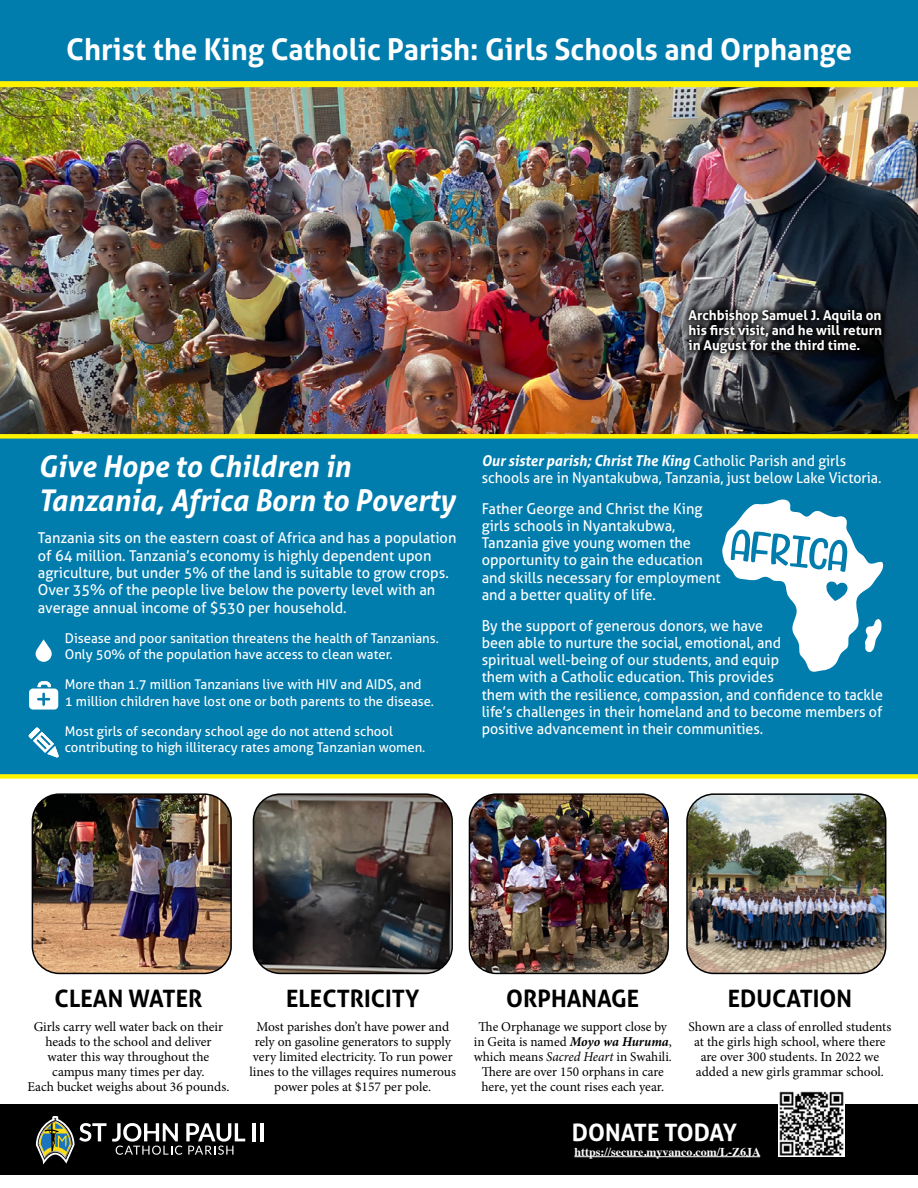
<style>
.page{position:relative;width:918px;height:1188px;background:#fff}
.page>*{position:absolute;margin:0;border:0;box-sizing:border-box;transform-origin:0 0}
.t1{font:700 30px "Aller";color:#fff}
.t2{font:italic 700 30px/34.5px "Aller";color:#fff;scale:.96 1}
.t3{font:700 24px "Aller";color:#000}
.t4{font:700 24px "Aller";color:#fff}
.t5{font:15px/17.2px "Aller";color:#fff}
.t6{font:15px/17.2px "Aller";color:#fff;scale:.95 1}
.t7{font:15px/17.2px "Aller";color:#fff;scale:.94 1}
.t8{font:13.5px/15px "Minion Pro";letter-spacing:-.005em;color:#000;text-align:center}
.t9{font:13.5px/16.5px "Aller";color:#fff}
.t10{font:700 13.5px/15px "Aller";color:#fff;text-align:justify}
.t11{font:700 12px "Times";color:#fff}
.s1{font-weight:700;font-style:italic}
.s2{font-style:italic}
</style>
<div class="page">
<img style="left:0;top:87px;width:918px;height:347px">
<div style="left:0;top:434px;width:918px;height:345px;background:#007cad"></div>
<div style="left:0;top:0;width:918px;height:87px;background:#007cad"></div>
<svg style="left:722px;top:499px;width:161px;height:174px"></svg>
<img style="left:32px;top:796px;width:198px;height:177px">
<div style="left:32px;top:793px;width:200px;height:181px;border:2px solid #000;border-radius:27px"></div>
<img style="left:253px;top:796px;width:198px;height:177px">
<div style="left:253px;top:793px;width:200px;height:181px;border:2px solid #000;border-radius:27px"></div>
<img style="left:469px;top:796px;width:198px;height:177px">
<div style="left:469px;top:793px;width:200px;height:181px;border:2px solid #000;border-radius:27px"></div>
<img style="left:689px;top:796px;width:197px;height:177px">
<div style="left:686px;top:793px;width:200px;height:181px;border:2px solid #000;border-radius:27px"></div>
<svg style="left:29px;top:727px;width:30px;height:30px"></svg>
<div style="left:29px;top:689px;width:29px;height:21px;background:#fff;border-radius:4px"></div>
<svg style="left:38px;top:681px;width:13px;height:6px"></svg>
<svg style="left:37px;top:693px;width:13px;height:13px"></svg>
<svg style="left:36px;top:639px;width:16px;height:23px"></svg>
<div style="left:0;top:1104px;width:918px;height:70px;background:#000"></div>
<hr style="left:253px;top:1123px;width:3px;height:18px;background:#fff">
<hr style="left:261px;top:1123px;width:3px;height:18px;background:#fff">
<svg style="left:36px;top:1116px;width:209px;height:48px"></svg>
<img style="left:778px;top:1091px;width:67px;height:66px">
<hr style="left:574px;top:1156px;width:186px;height:1px;background:#fff">
<div style="left:682px;top:303px;width:206px;height:57px;background:#000;opacity:.89"></div>
<p class="t1" style="left:66px;top:31px;width:787px">Christ the King Catholic Parish: Girls Schools and Orphange</p>
<p class="t10" style="left:689px;top:308px;width:195px">Archbishop Samuel J. Aquila on his first visit, and he will return in August for the third time.</p>
<p class="t2" style="left:38px;top:449px;width:436px">Give Hope to Children in<br>Tanzania, Africa Born to Poverty</p>
<p class="t5" style="left:38px;top:529px;width:420px">Tanzania sits on the eastern coast of Africa and has a population of 64 million. Tanzania’s economy is highly dependent upon agriculture, but under 5% of the land is suitable to grow crops.<br>Over 35% of the people live below the poverty level with an average annual income of $530 per household.</p>
<p class="t9" style="left:65px;top:630px;width:376px">Disease and poor sanitation threatens the health of Tanzanians.<br>Only 50% of the population have access to clean water.</p>
<p class="t9" style="left:65px;top:676px;width:371px">More than 1.7 million Tanzanians live with HIV and AIDS, and<br>1 million children have lost one or both parents to the disease.</p>
<p class="t9" style="left:65px;top:723px;width:362px">Most girls of secondary school age do not attend school contributing to high illiteracy rates among Tanzanian women.</p>
<p class="t7" style="left:482px;top:452px;width:427px"><span class="s1">Our sister parish; Christ The King</span> Catholic Parish and girls schools are in Nyantakubwa, Tanzania, just below Lake Victoria.</p>
<p class="t5" style="left:482px;top:500px;width:241px">Father George and Christ the King girls schools in Nyantakubwa,<br>Tanzania give young women the opportunity to gain the education and skills necessary for employment and a better quality of life.</p>
<p class="t6" style="left:482px;top:617px;width:424px">By the support of generous donors, we have<br>been able to nurture the social, emotional, and<br>spiritual well-being of our students, and equip<br>them with a Catholic education. This provides<br>them with the resilience, compassion, and confidence to tackle life’s challenges in their homeland and to become members of positive advancement in their communities.</p>
<p class="t3" style="left:55px;top:983px;width:149px">CLEAN WATER</p>
<p class="t8" style="left:27px;top:1019px;width:203px">Girls carry well water back on their heads to the school and deliver<br>water this way throughout the campus many times per day.<br>Each bucket weighs about 36 pounds.</p>
<p class="t3" style="left:286px;top:983px;width:135px">ELECTRICITY</p>
<p class="t8" style="left:250px;top:1019px;width:208px">Most parishes don’t have power and rely on gasoline generators to supply very limited electricity. To run power lines to the villages requires numerous power poles at $157 per pole.</p>
<p class="t3" style="left:506px;top:983px;width:134px">ORPHANAGE</p>
<p class="t8" style="left:474px;top:1019px;width:200px">The Orphanage we support close by in Geita is named <span class="s1">Moyo wa Huruma</span>, which means <span class="s2">Sacred Heart</span> in Swahili.<br>There are over 150 orphans in care here, yet the count rises each year.</p>
<p class="t3" style="left:728px;top:983px;width:126px">EDUCATION</p>
<p class="t8" style="left:689px;top:1019px;width:204px">Shown are a class of enrolled students at the girls high school, where there are over 300 students. In 2022 we added a new girls grammar school.</p>
<p class="t4" style="left:572px;top:1117px;width:167px">DONATE TODAY</p>
<p class="t11" style="left:574px;top:1140px;width:188px">https://secure.myvanco.com/L-Z6JA</p>
</div>
